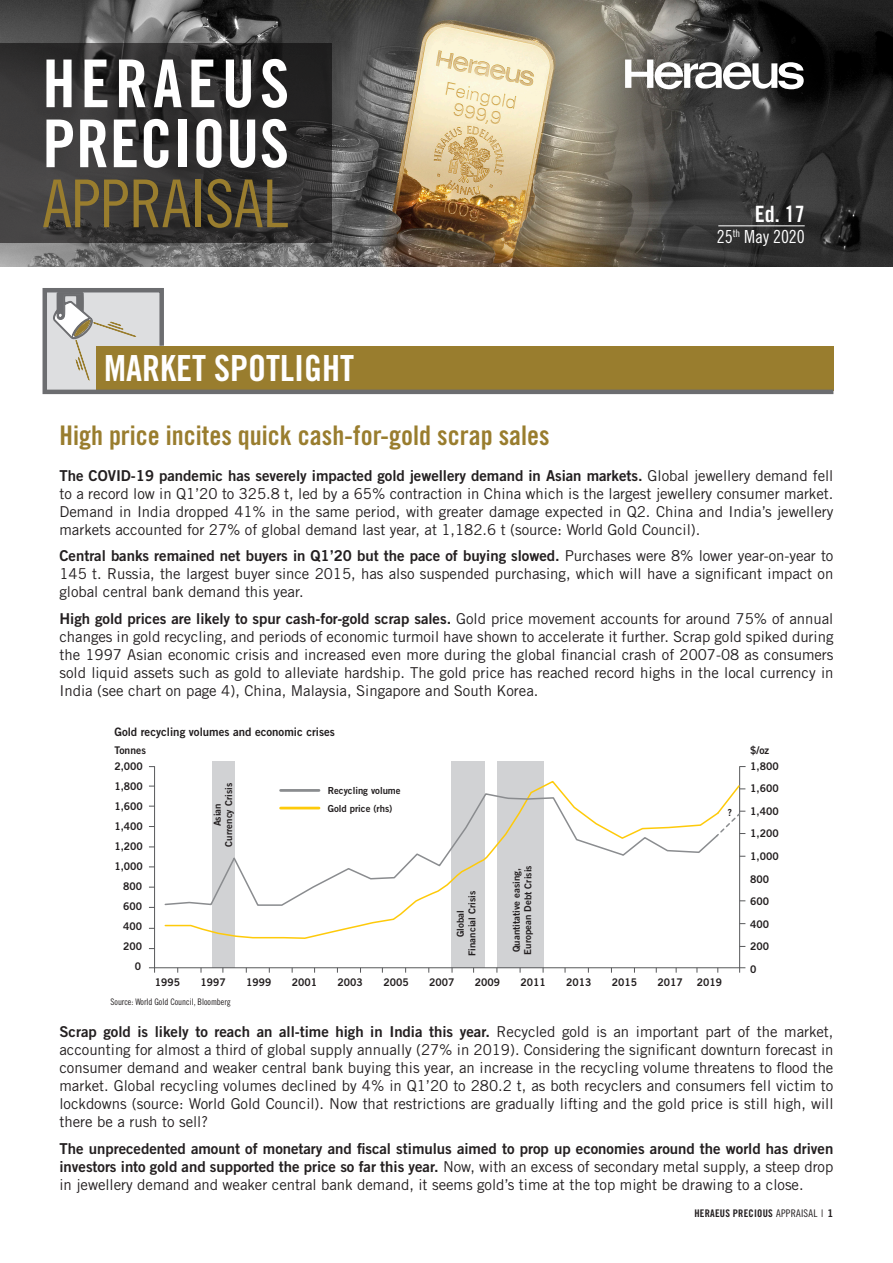
<style>
.page{position:relative;width:893px;height:1263px;background:#fff}
.page>*{position:absolute;margin:0;border:0;box-sizing:border-box;transform-origin:0 0}
.t1{font:66px "Trade Gothic LT Std Cn 18";letter-spacing:-.005em;color:#997d2e}
.t2{font:66px "Trade Gothic LT Std Bd Cn 20";letter-spacing:.01em;color:#fff}
.t3{font:66px "Trade Gothic LT Std Bd Cn 20";letter-spacing:.075em;color:#fff}
.Kapitel_groß{font:36px "Trade Gothic LT Std Bd Cn 20";color:#fff}
.Headline{font:27px "Trade Gothic LT Std Bd Cn 20";color:#997d2e}
.t4{font:22.5px "Trade Gothic LT Std Bd Cn 20";color:#fff}
.t5{font:18px "Trade Gothic LT Std Cn 18";color:#fff}
.Paragraph_Style_2{font:15px/18px "Trade Gothic LT Std";letter-spacing:-.005em;color:#231f20;text-align:justify}
.Paragraph_Style_2-2{font:15px/18px "Trade Gothic LT Std Bd 2";letter-spacing:-.005em;color:#231f20;text-align:justify}
.t6{font:11.7px "Trade Gothic LT Std Bd 2";color:#231f20}
.t7{font:10.5px/20.1px "Trade Gothic LT Std Bd 2";color:#231f20;text-align:right}
.t8{font:10.5px "Trade Gothic LT Std Bd Cn 20";letter-spacing:.02em;color:#231f20}
.t9{font:9.75px/17.7px "Trade Gothic LT Std Bd 2";color:#231f20}
.t10{font:9.6px/11.4px "Trade Gothic LT Std Bd 2";color:#231f20;text-align:center}
.Copy{font:9px "Trade Gothic LT Std Cn 18";letter-spacing:-.005em;color:#231f20}
.s1{font-family:"Trade Gothic LT Std Bd 2"}
.s2{font-family:"Trade Gothic LT Std"}
.s3{font-family:"Trade Gothic LT Std Cn 18"}
.s4{font-family:"Trade Gothic LT Std";font-weight:300}
</style>
<div class="page">
<img style="left:0;top:0;width:893px;height:267px">
<svg style="left:625px;top:60px;width:179px;height:29px"></svg>
<svg style="left:0;top:44px;width:332px;height:199px;background:#323131"></svg>
<svg style="left:42px;top:288px;width:792px;height:107px"></svg>
<svg style="left:53px;top:292px;width:83px;height:92px;background:#c4bead"></svg>
<hr style="left:718px;top:225px;width:87px;height:1px;background:#fff">
<div style="left:497px;top:761px;width:46px;height:207px;background:#d1d2d4"></div>
<div style="left:212px;top:761px;width:22px;height:207px;background:#d1d2d4"></div>
<div style="left:451px;top:761px;width:34px;height:207px;background:#d1d2d4"></div>
<hr style="left:154px;top:766px;width:1px;height:207px;background:#57585a">
<hr style="left:149px;top:967px;width:596px;height:1px;background:#57585a">
<hr style="left:739px;top:766px;width:1px;height:207px;background:#57585a">
<svg style="left:164px;top:780px;width:399px;height:160px"></svg>
<svg style="left:164px;top:792px;width:552px;height:115px"></svg>
<svg style="left:714px;top:784px;width:31px;height:54px"></svg>
<p class="t3" style="left:43px;top:44px;width:248px">HERAEUS</p>
<p class="t2" style="left:43px;top:104px;width:248px">PRECIOUS</p>
<p class="t1" style="left:43px;top:164px;width:247px">APPRAISAL</p>
<p class="Kapitel_groß" style="left:104px;top:346px;width:251px">MARKET SPOTLIGHT</p>
<p class="Headline" style="left:60px;top:419px;width:492px">High price incites quick cash-for-gold scrap sales</p>
<p class="t4" style="left:755px;top:200px;width:51px">Ed. 17</p>
<p class="t5" style="left:717px;top:226px;width:90px">25<sup>th</sup> May 2020</p>
<p class="Paragraph_Style_2" style="left:60px;top:466px;width:775px"><span class="s1">The COVID-19 pandemic has severely impacted gold jewellery demand in Asian markets.</span> Global jewellery demand fell to a record low in Q1’20 to 325.8 t, led by a 65% contraction in China which is the largest jewellery consumer market.<br>Demand in India dropped 41% in the same period, with greater damage expected in Q2. China and India’s jewellery markets accounted for 27% of global demand last year, at 1,182.6 t (source: World Gold Council).</p>
<p class="Paragraph_Style_2" style="left:60px;top:547px;width:775px"><span class="s1">Central banks remained net buyers in Q1’20 but the pace of buying slowed.</span> Purchases were 8% lower year-on-year to 145 t. Russia, the largest buyer since 2015, has also suspended purchasing, which will have a significant impact on global central bank demand this year.</p>
<p class="Paragraph_Style_2" style="left:60px;top:609px;width:775px"><span class="s1">High gold prices are likely to spur cash-for-gold scrap sales.</span> Gold price movement accounts for around 75% of annual changes in gold recycling, and periods of economic turmoil have shown to accelerate it further. Scrap gold spiked during the 1997 Asian economic crisis and increased even more during the global financial crash of 2007-08 as consumers sold liquid assets such as gold to alleviate hardship. The gold price has reached record highs in the local currency in India (see chart on page 4), China, Malaysia, Singapore and South Korea.</p>
<p class="t6" style="left:114px;top:724px;width:222px">Gold recycling volumes and economic crises</p>
<p class="t7" style="left:114px;top:740px;width:33px">Tonnes</p>
<p class="t7" style="left:750px;top:740px;width:20px">$/oz</p>
<p class="t9" style="left:328px;top:781px;width:74px">Recycling volume<br>Gold price (rhs)</p>
<p class="t7" style="left:750px;top:755px;width:30px;line-height:22.5px;text-align:left">1,800<br>1,600<br>1,400<br>1,200<br>1,000<br>800<br>600<br>400<br>200<br>0</p>
<p class="t7" style="left:114px;top:756px;width:30px">2,000<br>1,800<br>1,600<br>1,400<br>1,200<br>1,000<br>800<br>600<br>400<br>200<br>0</p>
<p class="t10" style="left:211px;top:846px;width:65px;rotate:-90deg">Asian<br>Currency Crisis</p>
<p class="t9" style="left:728px;top:803px;width:6px">?</p>
<p class="t10" style="left:511px;top:954px;width:91px;text-align:left;rotate:-90deg">Quantitative easing,<br>European Debt Crisis</p>
<p class="t10" style="left:455px;top:956px;width:67px;rotate:-90deg">Global<br>Financial Crisis</p>
<p class="t7" style="left:155px;top:972px;width:27px">1995</p>
<p class="t7" style="left:200px;top:972px;width:27px">1997</p>
<p class="t7" style="left:246px;top:972px;width:27px">1999</p>
<p class="t7" style="left:292px;top:972px;width:27px">2001</p>
<p class="t7" style="left:338px;top:972px;width:27px">2003</p>
<p class="t7" style="left:383px;top:972px;width:27px">2005</p>
<p class="t7" style="left:429px;top:972px;width:27px">2007</p>
<p class="t7" style="left:475px;top:972px;width:27px">2009</p>
<p class="t7" style="left:520px;top:972px;width:27px">2011</p>
<p class="t7" style="left:566px;top:972px;width:27px">2013</p>
<p class="t7" style="left:612px;top:972px;width:27px">2015</p>
<p class="t7" style="left:658px;top:972px;width:27px">2017</p>
<p class="Copy" style="left:111px;top:997px;width:122px">Source: World Gold Council, Bloomberg</p>
<p class="t7" style="left:697px;top:972px;width:27px">2019</p>
<p class="Paragraph_Style_2" style="left:60px;top:1023px;width:775px"><span class="s1">Scrap gold is likely to reach an all-time high in India this year.</span> Recycled gold is an important part of the market, accounting for almost a third of global supply annually (27% in 2019). Considering the significant downturn forecast in consumer demand and weaker central bank buying this year, an increase in the recycling volume threatens to flood the market. Global recycling volumes declined by 4% in Q1’20 to 280.2 t, as both recyclers and consumers fell victim to lockdowns (source: World Gold Council). Now that restrictions are gradually lifting and the gold price is still high, will there be a rush to sell?</p>
<p class="Paragraph_Style_2-2" style="left:60px;top:1139px;width:775px">The unprecedented amount of monetary and fiscal stimulus aimed to prop up economies around the world has driven investors into gold and supported the price so far this year. <span class="s2">Now, with an excess of secondary metal supply, a steep drop in jewellery demand and weaker central bank demand, it seems gold’s time at the top might be drawing to a close.</span></p>
<p class="t8" style="left:694px;top:1207px;width:141px">HERAEUS PRECIOUS <span class="s3">APPRAISAL</span> <span class="s4">I</span> <span class="s1">1</span></p>
</div>
